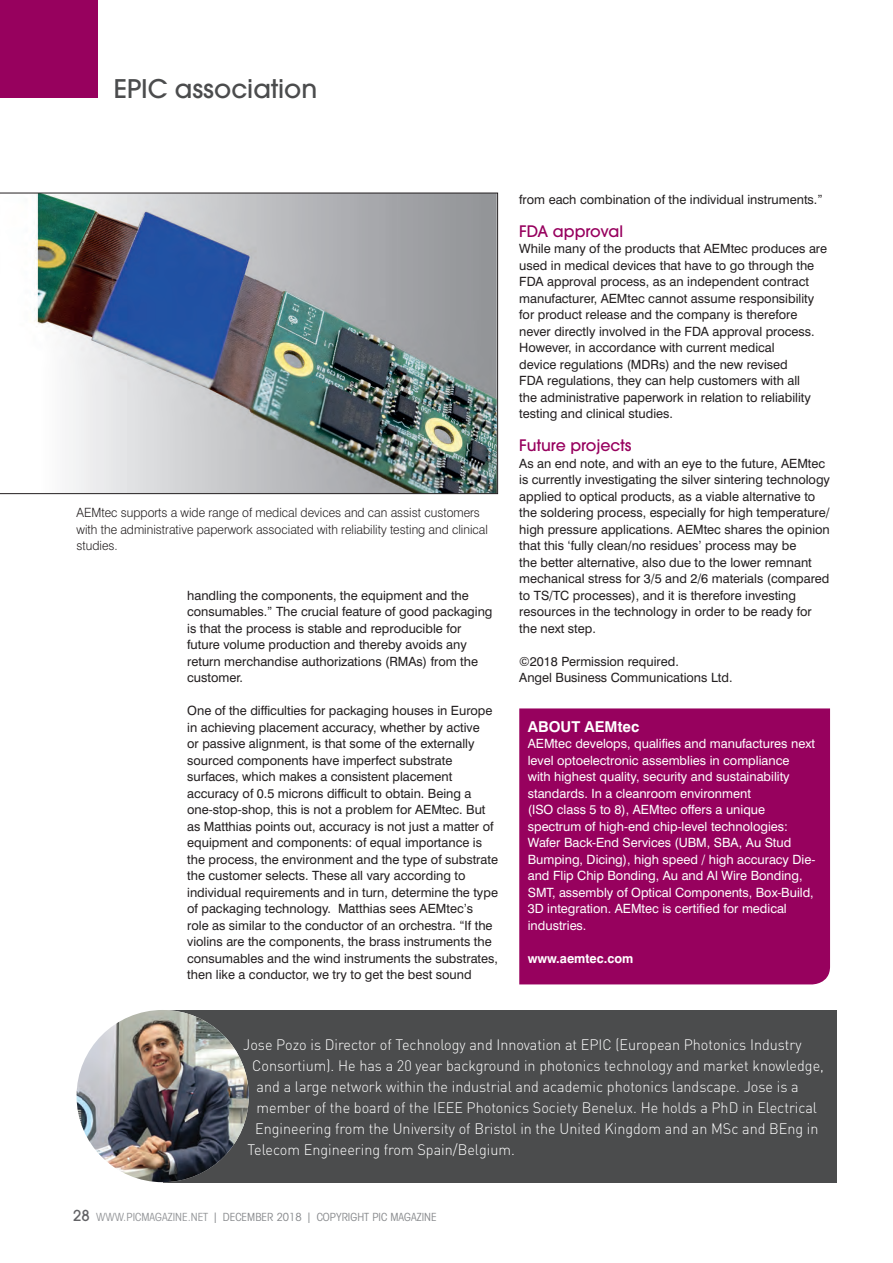
<style>
.page{position:relative;width:893px;height:1263px;background:#fff}
.page>*{position:absolute;margin:0;border:0;box-sizing:border-box;transform-origin:0 0}
.t1{font:500 25.5px "Avant Garde";color:#4b4c4d}
.t2{font:500 15.75px "Avant Garde";color:#97015e}
.t3{font:300 15px "DIN";color:#fff;scale:.96 1}
.t4{font:700 15px "Swiss 721 BT";color:#fff}
.t5{font:12.75px/16.5px "Swiss 721 BT";color:#231f20}
.t6{font:12.75px/16.5px "Swiss 721 BT";color:#fff}
.t7{font:300 12.75px/16.5px "Swiss 721 BT";color:#231f20;scale:.96 1}
.t8{font:700 12.75px "Swiss 721 BT";color:#fff}
.t9{font:condensed 11.25px "Avant Garde";color:#8a8c8f}
.s1{font-weight:500;font-stretch:normal;font-size:15px;color:#636366}
.s2{color:#949699}
.s3{font-size:14.4px}
</style>
<div class="page">
<div style="left:0;top:0;width:98px;height:98px;background:#97015e"></div>
<div style="left:519px;top:708px;width:311px;height:276px;background:#97015e"></div>
<img style="left:0;top:193px;width:498px;height:301px">
<div style="left:163px;top:1010px;width:673px;height:172px;background:#4b4c4d"></div>
<img style="left:77px;top:1010px;width:172px;height:172px;border-radius:86px">
<h1 class="t1" style="left:114px;top:73px;width:205px">EPIC association</h1>
<p class="t7" style="left:77px;top:504px;width:430px">AEMtec supports a wide range of medical devices and can assist customers with the administrative paperwork associated with reliability testing and clinical studies.</p>
<p class="t5" style="left:187px;top:587px;width:307px">handling the components, the equipment and the consumables.” The crucial feature of good packaging is that the process is stable and reproducible for future volume production and thereby avoids any return merchandise authorizations (RMAs) from the customer.</p>
<p class="t5" style="left:187px;top:702px;width:312px">One of the difficulties for packaging houses in Europe in achieving placement accuracy, whether by active<br>or passive alignment, is that some of the externally sourced components have imperfect substrate surfaces, which makes a consistent placement accuracy of 0.5 microns difficult to obtain. Being a one-stop-shop, this is not a problem for AEMtec. But as Matthias points out, accuracy is not just a matter of equipment and components: of equal importance is the process, the environment and the type of substrate the customer selects. These all vary according to individual requirements and in turn, determine the type of packaging technology. Matthias sees AEMtec’s<br>role as similar to the conductor of an orchestra. “If the violins are the components, the brass instruments the consumables and the wind instruments the substrates, then like a conductor, we try to get the best sound</p>
<p class="t5" style="left:519px;top:191px;width:305px">from each combination of the individual instruments.”</p>
<p class="t2" style="left:519px;top:221px;width:105px">FDA approval</p>
<p class="t5" style="left:519px;top:240px;width:309px">While many of the products that AEMtec produces are used in medical devices that have to go through the FDA approval process, as an independent contract manufacturer, AEMtec cannot assume responsibility for product release and the company is therefore never directly involved in the FDA approval process.<br>However, in accordance with current medical<br>device regulations (MDRs) and the new revised<br>FDA regulations, they can help customers with all<br>the administrative paperwork in relation to reliability testing and clinical studies.</p>
<p class="t2" style="left:519px;top:436px;width:114px">Future projects</p>
<p class="t5" style="left:519px;top:455px;width:312px">As an end note, and with an eye to the future, AEMtec is currently investigating the silver sintering technology applied to optical products, as a viable alternative to the soldering process, especially for high temperature/ high pressure applications. AEMtec shares the opinion that this ‘fully clean/no residues’ process may be<br>the better alternative, also due to the lower remnant mechanical stress for 3/5 and 2/6 materials (compared to TS/TC processes), and it is therefore investing resources in the technology in order to be ready for the next step.</p>
<p class="t5" style="left:519px;top:653px;width:215px">©2018 Permission required.<br>Angel Business Communications Ltd.</p>
<p class="t4" style="left:528px;top:717px;width:113px">ABOUT AEMtec</p>
<p class="t6" style="left:528px;top:735px;width:289px">AEMtec develops, qualifies and manufactures next level optoelectronic assemblies in compliance with highest quality, security and sustainability standards. In a cleanroom environment<br>(ISO class 5 to 8), AEMtec offers a unique spectrum of high-end chip-level technologies:<br>Wafer Back-End Services (UBM, SBA, Au Stud Bumping, Dicing), high speed / high accuracy Die&shy;and Flip Chip Bonding, Au and Al Wire Bonding, SMT, assembly of Optical Components, Box-Build, 3D integration. AEMtec is certified for medical industries.</p>
<p class="t8" style="left:528px;top:950px;width:107px">www.aemtec.com</p>
<p class="t3" style="left:243px;top:1035px;width:583px">Jose Pozo is Director of Technology and Innovation at EPIC (European Photonics Industry</p>
<p class="t3" style="left:252px;top:1056px;width:597px">Consortium). He has a 20 year background in photonics technology and market knowledge,</p>
<p class="t3" style="left:257px;top:1077px;width:566px">and a large network within the industrial and academic photonics landscape. Jose is a</p>
<p class="t3" style="left:257px;top:1098px;width:585px">member of the board of the IEEE Photonics Society Benelux. He holds a PhD in Electrical</p>
<p class="t3" style="left:255px;top:1119px;width:588px">Engineering from the University of Bristol in the United Kingdom and an MSc and BEng in</p>
<p class="t3" style="left:248px;top:1140px;width:280px">Telecom Engineering from Spain/Belgium.</p>
<p class="t9" style="left:73px;top:1210px;width:365px"><span class="s1">28</span> <span class="s2">WWW.PICMAGAZINE.NET</span> <span class="s3">l</span> DECEMBER 2018 <span class="s3">l</span> COPYRIGHT PIC MAGAZINE</p>
</div>
